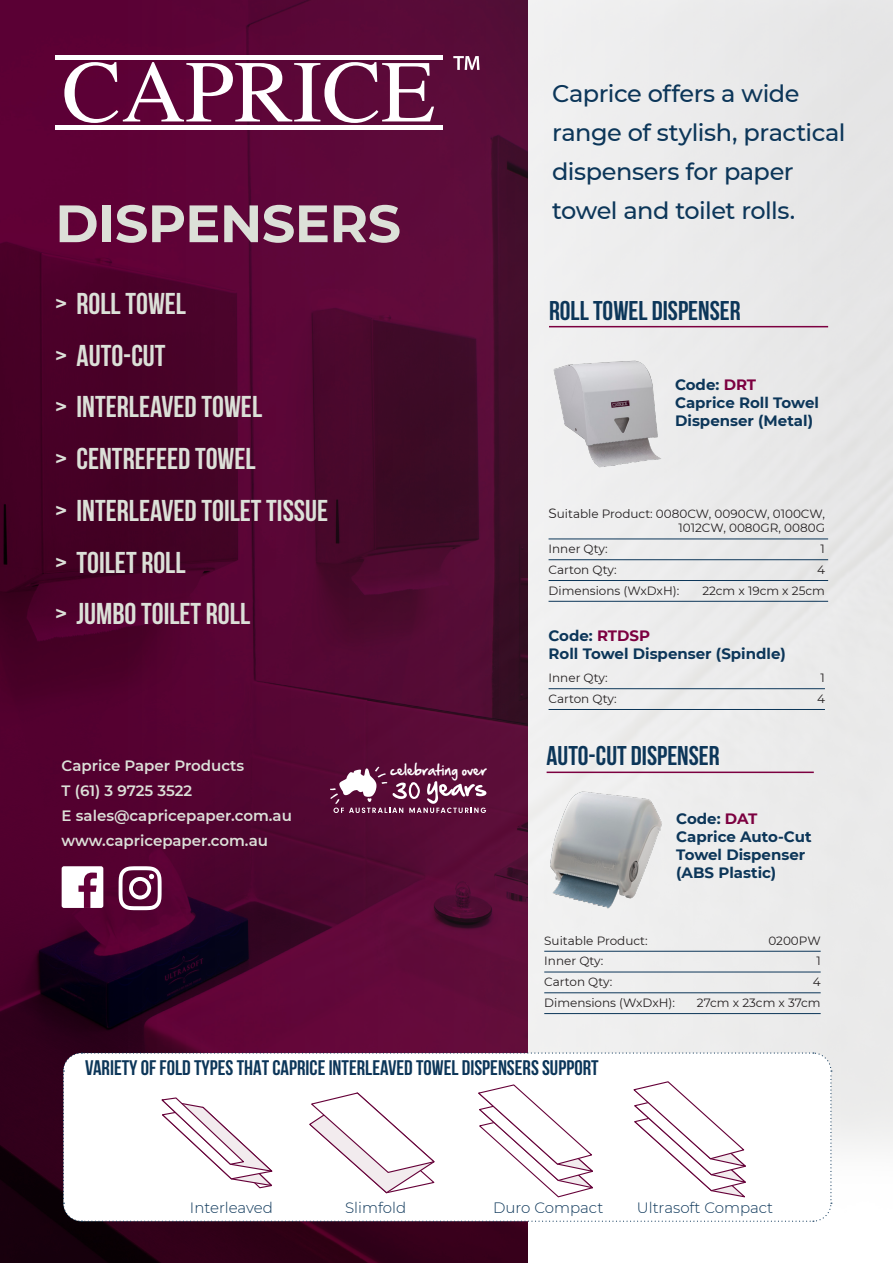
<style>
.page{position:relative;width:893px;height:1263px;background:#fff}
.page>*{position:absolute;margin:0;border:0;box-sizing:border-box;transform-origin:0 0}
.t1{font:700 52.5px "Montserrat";letter-spacing:-.01em;color:#dce0d8}
.t2{font:700 30px "Bebas Neue";color:#dce0d8}
.t3{font:700 27px "Bebas Neue";color:#0c3659}
.t4{font:500 24px/39px "Montserrat";letter-spacing:-.02em;color:#0c3659}
.Index_Heading_-_bran{font:700 21px "Bebas Neue";color:#0c3659}
.t5{font:700 15px/18px "Montserrat";color:#0c3659}
.Index_Heading_-_prod{font:600 15px "Montserrat";color:#dce0d8}
.Index_Heading_-_bran-2{font:300 15px "Montserrat";color:#0c3659}
.t6{font:12.75px "Hand Of Sean";color:#fff}
.t7{font:12px/14.4px "Montserrat";color:#231f20;text-align:right}
.s1{color:#7c0040}
.s2{font-size:13.5px}
</style>
<div class="page">
<img style="left:0;top:0;width:527px;height:1263px">
<img style="left:60px;top:0;width:833px;height:1212px">
<svg style="left:62px;top:1052px;width:770px;height:170px"></svg>
<hr style="left:549px;top:539px;width:279px;height:1px;background:#0c3659">
<hr style="left:549px;top:559px;width:279px;height:1px;background:#0c3659">
<hr style="left:549px;top:580px;width:279px;height:1px;background:#0c3659">
<hr style="left:549px;top:601px;width:279px;height:1px;background:#0c3659">
<hr style="left:544px;top:951px;width:277px;height:1px;background:#0c3659">
<hr style="left:544px;top:972px;width:277px;height:1px;background:#0c3659">
<hr style="left:544px;top:992px;width:277px;height:1px;background:#0c3659">
<hr style="left:544px;top:1013px;width:277px;height:1px;background:#0c3659">
<hr style="left:549px;top:688px;width:276px;height:1px;background:#0c3659">
<hr style="left:549px;top:709px;width:276px;height:1px;background:#0c3659">
<hr style="left:549px;top:326px;width:279px;height:1px;background:#7c0040">
<hr style="left:547px;top:771px;width:267px;height:2px;background:#7c0040">
<img style="left:549px;top:351px;width:121px;height:119px">
<img style="left:544px;top:787px;width:124px;height:124px">
<svg style="left:64px;top:62px;width:370px;height:61px"></svg>
<div style="left:55px;top:55px;width:388px;height:5px;background:#fff"></div>
<div style="left:55px;top:125px;width:388px;height:5px;background:#fff"></div>
<svg style="left:453px;top:56px;width:26px;height:14px"></svg>
<svg style="left:330px;top:767px;width:156px;height:46px"></svg>
<div style="left:62px;top:866px;width:41px;height:42px;background:#fff;border-radius:2px"></div>
<svg style="left:78px;top:872px;width:19px;height:36px"></svg>
<svg style="left:119px;top:866px;width:43px;height:44px"></svg>
<p class="t1" style="left:55px;top:186px;width:347px">DISPENSERS</p>
<p class="t2" style="left:55px;top:287px;width:132px">&gt; ROLL TOWEL</p>
<p class="t2" style="left:55px;top:339px;width:112px">&gt; AUTO-CUT</p>
<p class="t2" style="left:55px;top:390px;width:208px">&gt; INTERLEAVED TOWEL</p>
<p class="t2" style="left:55px;top:442px;width:202px">&gt; CENTREFEED TOWEL</p>
<p class="t2" style="left:55px;top:494px;width:274px">&gt; INTERLEAVED TOILET TISSUE</p>
<p class="t2" style="left:55px;top:546px;width:132px">&gt; TOILET ROLL</p>
<p class="t2" style="left:55px;top:597px;width:196px">&gt; JUMBO TOILET ROLL</p>
<p class="Index_Heading_-_prod" style="left:62px;top:755px;width:184px">Caprice Paper Products</p>
<p class="Index_Heading_-_prod" style="left:62px;top:780px;width:132px">T (61) 3 9725 3522</p>
<p class="Index_Heading_-_prod" style="left:62px;top:805px;width:232px">E sales@capricepaper.com.au</p>
<p class="Index_Heading_-_prod" style="left:62px;top:830px;width:208px">www.capricepaper.com.au</p>
<p class="t6" style="left:390px;top:758px;width:98px">celebrating over</p>
<p class="t4" style="left:552px;top:73px;width:295px">Caprice offers a wide range of stylish, practical dispensers for paper towel and toilet rolls.</p>
<p class="t3" style="left:549px;top:295px;width:193px">ROLL TOWEL DISPENSER</p>
<p class="t5" style="left:675px;top:374px;width:145px">Code: <span class="s1">DRT<br></span>Caprice Roll Towel<br>Dispenser (Metal)</p>
<p class="t7" style="left:549px;top:506px;width:278px"><span class="s2">S</span>uitable Product: 0080CW, 0090CW, 0100CW,<br>1012CW, 0080GR, 0080G</p>
<p class="t7" style="left:549px;top:541px;width:61px">Inner Qty:</p>
<p class="t7" style="left:821px;top:541px;width:6px">1</p>
<p class="t7" style="left:549px;top:562px;width:70px">Carton Qty:</p>
<p class="t7" style="left:817px;top:562px;width:9px">4</p>
<p class="t7" style="left:549px;top:583px;width:132px">Dimensions (WxDxH):</p>
<p class="t7" style="left:702px;top:583px;width:124px">22cm x 19cm x 25cm</p>
<p class="t5" style="left:549px;top:626px;width:239px">Code: <span class="s1">RTDSP<br></span>Roll Towel Dispenser (Spindle)</p>
<p class="t7" style="left:549px;top:670px;width:61px">Inner Qty:</p>
<p class="t7" style="left:821px;top:670px;width:6px">1</p>
<p class="t7" style="left:549px;top:691px;width:70px">Carton Qty:</p>
<p class="t7" style="left:817px;top:691px;width:9px">4</p>
<p class="t3" style="left:547px;top:741px;width:175px">AUTO-CUT DISPENSER</p>
<p class="t5" style="left:676px;top:809px;width:137px">Code: <span class="s1">DAT<br></span>Caprice Auto-Cut<br>Towel Dispenser (ABS Plastic)</p>
<p class="t7" style="left:544px;top:933px;width:105px">Suitable Product:</p>
<p class="t7" style="left:768px;top:933px;width:54px">0200PW</p>
<p class="t7" style="left:544px;top:953px;width:61px">Inner Qty:</p>
<p class="t7" style="left:816px;top:953px;width:6px">1</p>
<p class="t7" style="left:544px;top:974px;width:70px">Carton Qty:</p>
<p class="t7" style="left:813px;top:974px;width:9px">4</p>
<p class="t7" style="left:544px;top:995px;width:132px">Dimensions (WxDxH):</p>
<p class="t7" style="left:697px;top:995px;width:125px">27cm x 23cm x 37cm</p>
<p class="Index_Heading_-_bran" style="left:85px;top:1056px;width:515px">VARIETY OF FOLD TYPES THAT CAPRICE INTERLEAVED TOWEL DISPENSERS SUPPORT</p>
<p class="Index_Heading_-_bran-2" style="left:190px;top:1198px;width:84px">Interleaved</p>
<p class="Index_Heading_-_bran-2" style="left:345px;top:1198px;width:63px">Slimfold</p>
<p class="Index_Heading_-_bran-2" style="left:493px;top:1198px;width:112px">Duro Compact</p>
<p class="Index_Heading_-_bran-2" style="left:637px;top:1198px;width:138px">Ultrasoft Compact</p>
</div>
